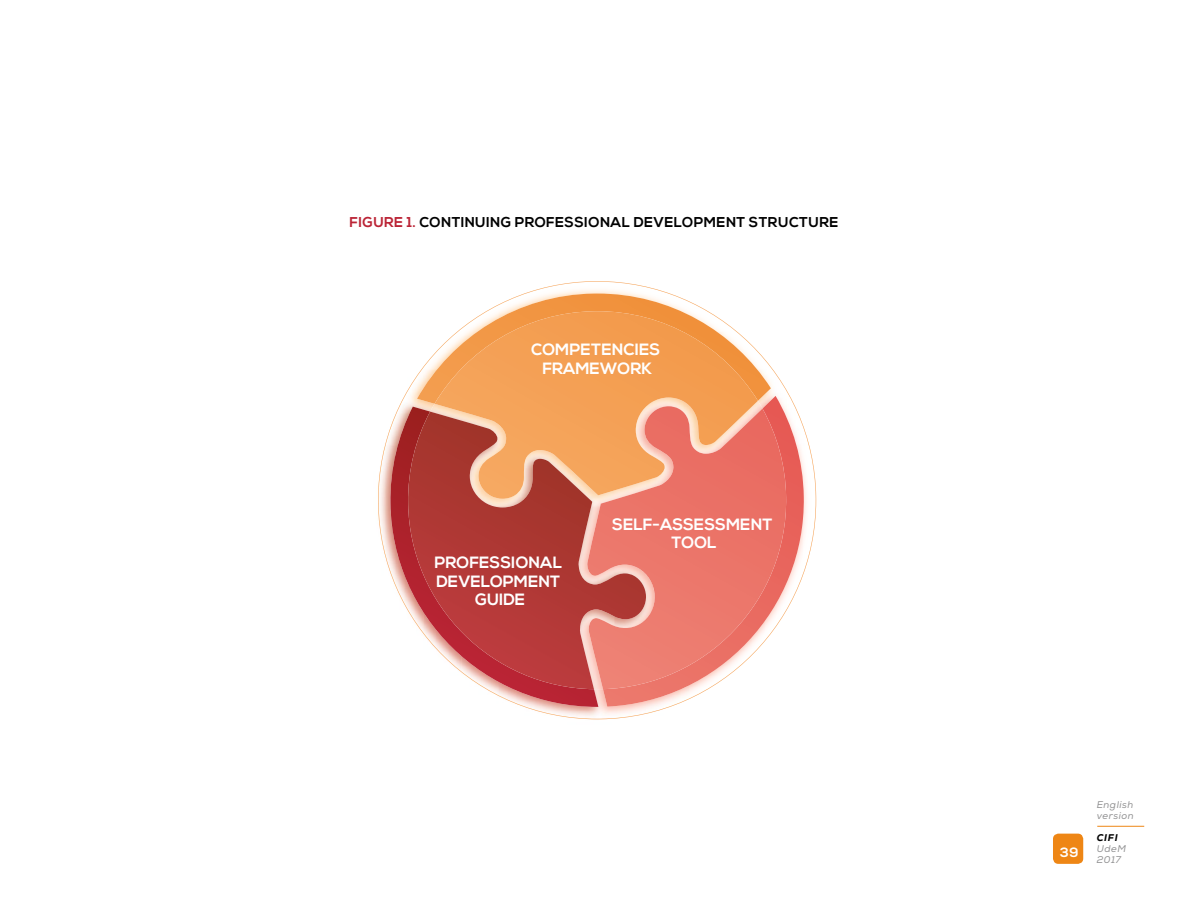
<style>
.page{position:relative;width:1188px;height:918px;background:#fff}
.page>*{position:absolute;margin:0;border:0;box-sizing:border-box;transform-origin:0 0}
.t1{font:700 16.35px/18.6px "Nexa";color:#fff;text-align:center}
.t2{font:700 14.25px "Nexa";letter-spacing:.025em;color:#000}
.t3{font:700 13.5px "Nexa";color:#fff}
.t4{font:italic 9.75px/10.8px "Nexa";letter-spacing:.05em;color:#919192}
.t5{font:italic 800 9.75px "Nexa";color:#000}
.s1{color:#bb2436}
</style>
<div class="page">
<div style="left:1053px;top:834px;width:30px;height:30px;background:#ee8615;border-radius:5px"></div>
<hr style="left:1097px;top:826px;width:47px;height:1px;background:#ee8615">
<svg style="left:378px;top:281px;width:438px;height:438px"></svg>
<svg style="left:646px;top:406px;width:142px;height:283px;background:#ed887e"></svg>
<svg style="left:408px;top:412px;width:238px;height:277px;background:#c35955"></svg>
<svg style="left:435px;top:311px;width:323px;height:188px;background:#ed9b65"></svg>
<p class="t2" style="left:350px;top:214px;width:490px"><span class="s1">FIGURE 1.</span> CONTINUING PROFESSIONAL DEVELOPMENT STRUCTURE</p>
<p class="t1" style="left:531px;top:341px;width:131px">COMPETENCIES<br>FRAMEWORK</p>
<p class="t1" style="left:434px;top:554px;width:129px">PROFESSIONAL<br>DEVELOPMENT<br>GUIDE</p>
<p class="t1" style="left:612px;top:516px;width:162px">SELF-ASSESSMENT<br>TOOL</p>
<p class="t3" style="left:1060px;top:844px;width:20px">39</p>
<p class="t4" style="left:1097px;top:799px;width:38px">English version</p>
<p class="t5" style="left:1097px;top:832px;width:22px">CIFI</p>
<p class="t4" style="left:1097px;top:843px;width:31px">UdeM<br>2017</p>
</div>
